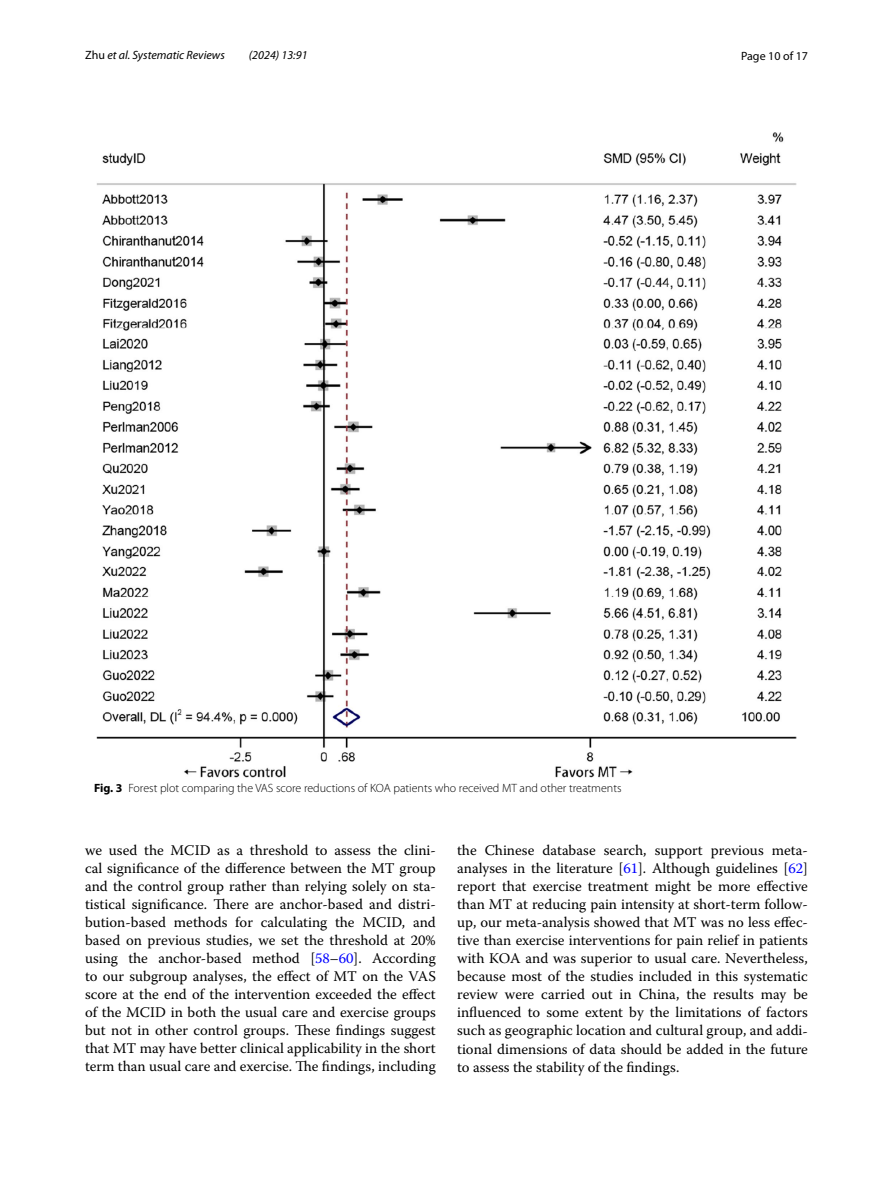
<style>
.page{position:relative;width:893px;height:1187px;background:#fff}
.page>*{position:absolute;margin:0;border:0;box-sizing:border-box;transform-origin:0 0}
.t1{font:14.7px/18px "Warnock Pro";color:#000;text-align:justify}
.t2{font:300 12px "Myriad Pro";color:#000}
.t3{font:italic 12px "Myriad Pro";color:#000}
.t4{font:12px "Myriad Pro";color:#000}
.s1{font-style:normal}
.s2{font-weight:700}
.s3{color:#00f}
</style>
<div class="page">
<img style="left:96px;top:133px;width:701px;height:644px">
<p class="t3" style="left:85px;top:48px;width:141px"><span class="s1">Zhu</span> et al. Systematic Reviews</p>
<p class="t3" style="left:249px;top:48px;width:60px">(2024) 13:91</p>
<p class="t4" style="left:741px;top:48px;width:68px">Page 10 of 17</p>
<p class="t2" style="left:94px;top:781px;width:529px"><span class="s2">Fig. 3</span> Forest plot comparing the VAS score reductions of KOA patients who received MT and other treatments</p>
<p class="t1" style="left:85px;top:841px;width:352px">we used the MCID as a threshold to assess the clini&shy;cal significance of the difference between the MT group and the control group rather than relying solely on sta&shy;tistical significance. There are anchor-based and distri&shy;bution-based methods for calculating the MCID, and based on previous studies, we set the threshold at 20% using the anchor-based method [<span class="s3">58</span>–<span class="s3">60</span>]. According to our subgroup analyses, the effect of MT on the VAS score at the end of the intervention exceeded the effect of the MCID in both the usual care and exercise groups but not in other control groups. These findings suggest that MT may have better clinical applicability in the short term than usual care and exercise. The findings, including</p>
<p class="t1" style="left:457px;top:841px;width:352px">the Chinese database search, support previous meta&shy;analyses in the literature [<span class="s3">61</span>]. Although guidelines [<span class="s3">62</span>] report that exercise treatment might be more effective than MT at reducing pain intensity at short-term follow&shy;up, our meta-analysis showed that MT was no less effec&shy;tive than exercise interventions for pain relief in patients with KOA and was superior to usual care. Nevertheless, because most of the studies included in this systematic review were carried out in China, the results may be influenced to some extent by the limitations of factors such as geographic location and cultural group, and addi&shy;tional dimensions of data should be added in the future to assess the stability of the findings.</p>
</div>
